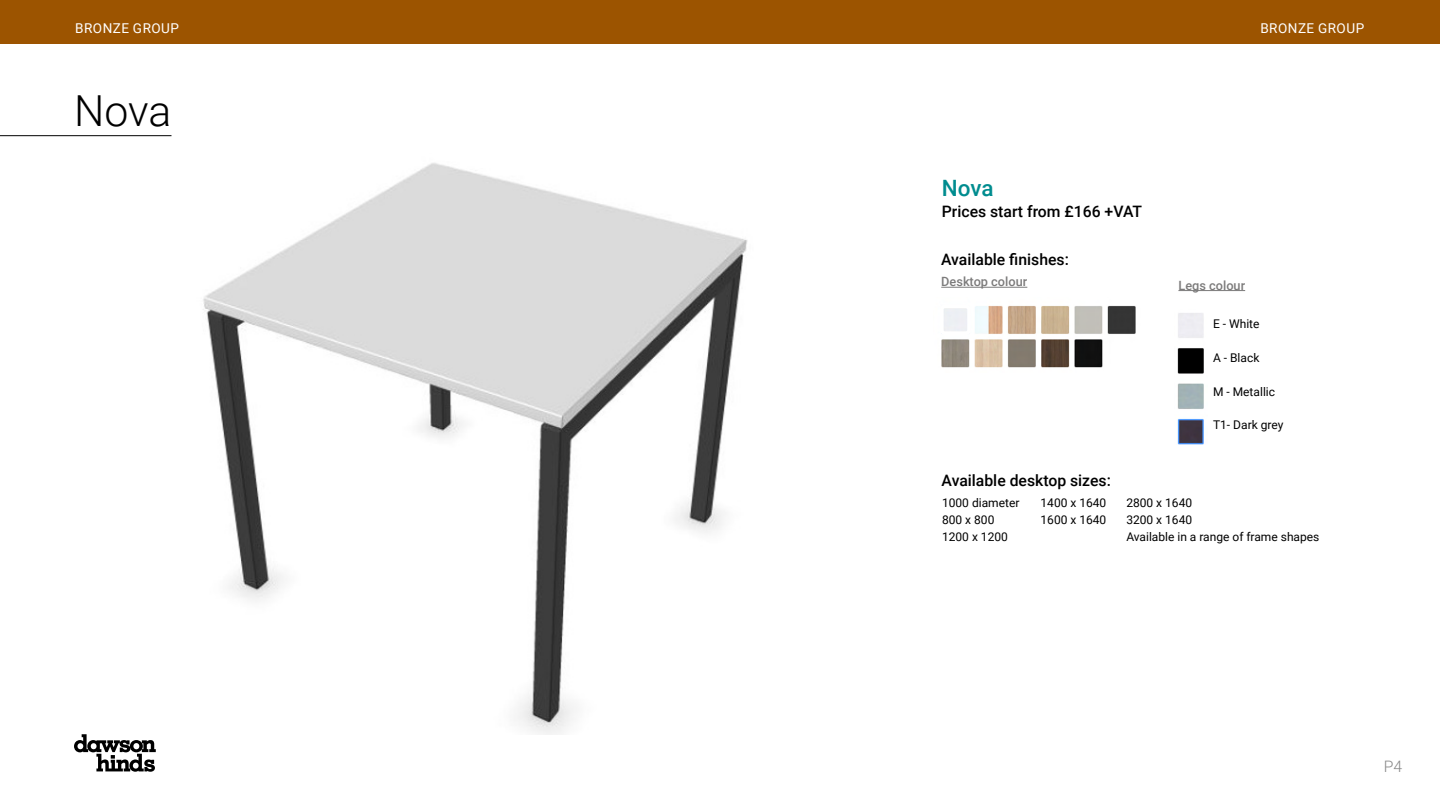
<style>
.page{position:relative;width:1440px;height:810px;background:#fff}
.page>*{position:absolute;margin:0;border:0;box-sizing:border-box;transform-origin:0 0}
.t1{font:300 42.75px "Roboto";color:#000}
.t2{font:500 22.5px "Roboto";color:#008c8f}
.t3{font:500 15.75px "Roboto";color:#000}
.t4{font:300 15.75px "Roboto";color:#878787}
.t5{font:13.58px "Roboto";letter-spacing:.035em;color:#fff}
.t6{font:500 12.75px "Roboto";color:#7c7b7b}
.t7{font:12px/17.2px "Roboto";color:#000}
</style>
<div class="page">
<div style="left:0;top:0;width:1440px;height:44px;background:#9c5400"></div>
<svg style="left:74px;top:734px;width:82px;height:38px"></svg>
<hr style="left:0;top:135px;width:171px;height:1px;background:#000">
<hr style="left:1178px;top:290px;width:67px;height:1px;background:#7c7b7b">
<img style="left:1177px;top:313px;width:27px;height:131px">
<img style="left:941px;top:305px;width:195px;height:63px">
<div style="left:940px;top:304px;width:31px;height:31px;border:4px solid #fff;border-radius:3px"></div>
<img style="left:203px;top:163px;width:545px;height:572px">
<hr style="left:941px;top:287px;width:86px;height:1px;background:#7c7b7b">
<p class="t5" style="left:75px;top:19px;width:105px">BRONZE GROUP</p>
<p class="t5" style="left:1260px;top:19px;width:105px">BRONZE GROUP</p>
<h1 class="t1" style="left:74px;top:81px;width:99px">Nova</h1>
<h2 class="t2" style="left:942px;top:172px;width:53px">Nova</h2>
<h3 class="t3" style="left:942px;top:201px;width:202px">Prices start from £166 +VAT</h3>
<h3 class="t3" style="left:941px;top:249px;width:129px">Available finishes:</h3>
<p class="t6" style="left:941px;top:273px;width:88px">Desktop colour</p>
<p class="t6" style="left:1178px;top:276px;width:68px">Legs colour</p>
<p class="t7" style="left:1213px;top:315px;width:48px">E - White</p>
<p class="t7" style="left:1213px;top:348px;width:48px">A - Black</p>
<p class="t7" style="left:1213px;top:382px;width:64px">M - Metallic</p>
<p class="t7" style="left:1213px;top:416px;width:72px">T1- Dark grey</p>
<h3 class="t3" style="left:942px;top:470px;width:171px">Available desktop sizes:</h3>
<p class="t7" style="left:942px;top:493px;width:79px">1000 diameter<br>800 x 800<br>1200 x 1200</p>
<p class="t7" style="left:1041px;top:493px;width:67px">1400 x 1640<br>1600 x 1640</p>
<p class="t7" style="left:1126px;top:493px;width:195px">2800 x 1640<br>3200 x 1640<br>Available in a range of frame shapes</p>
<h3 class="t4" style="left:1384px;top:756px;width:20px">P4</h3>
</div>
